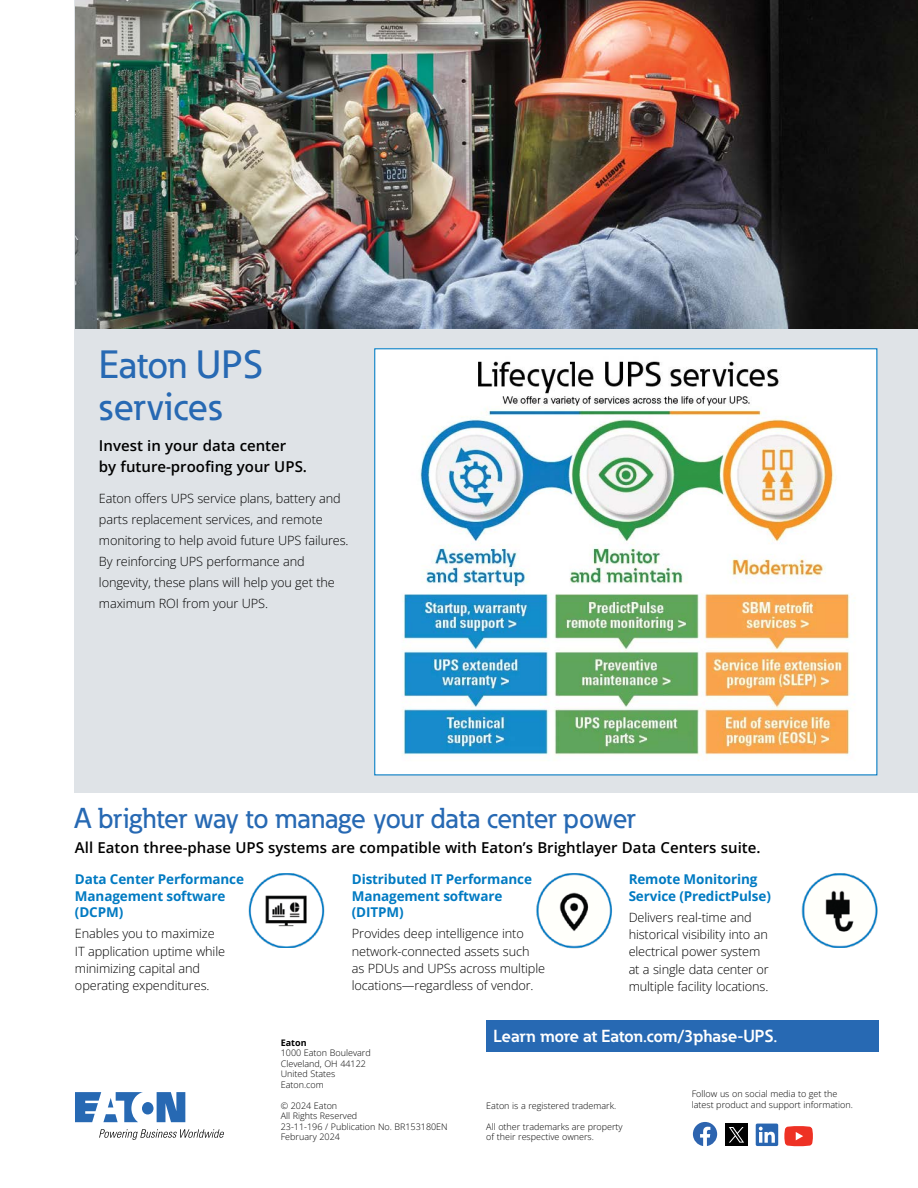
<style>
.page{position:relative;width:918px;height:1188px;background:#fff}
.page>*{position:absolute;margin:0;border:0;box-sizing:border-box;transform-origin:0 0}
.t1{font:500 39px/42px "Eaton";color:#2769b3}
.t2{font:500 28.5px "Eaton";color:#2769b3}
.t3{font:700 17.25px "Eaton";color:#fff}
._02_Body__8_5_pt{font:600 15px/21px "Open Sans";color:#000}
._02_Body_Head__8_5_pt____ADJ_Color{font:700 13.5px/16.5px "Open Sans";letter-spacing:-.01em;color:#007ac2}
._02_Body__8_5_pt-2{font:300 12.75px/17.2px "Open Sans";letter-spacing:-.01em;color:#000}
._09_Backpage_Body{font:300 9px/10.5px "Open Sans";color:#000}
._09_Social_Media_Text{font:300 9px/10.5px "Open Sans";color:#000}
._09_Backpage_Body-2{font:700 9px "Open Sans";color:#000}
</style>
<div class="page">
<div style="left:75px;top:0;width:843px;height:793px;background:#dfe3e7"></div>
<div style="left:486px;top:1021px;width:393px;height:31px;background:#2769b3"></div>
<div style="left:756px;top:1124px;width:22px;height:22px;background:#2a66b1;border-radius:2px"></div>
<svg style="left:759px;top:1127px;width:16px;height:16px"></svg>
<svg style="left:784px;top:1126px;width:29px;height:20px"></svg>
<svg style="left:693px;top:1122px;width:24px;height:24px"></svg>
<svg style="left:75px;top:1092px;width:110px;height:30px"></svg>
<svg style="left:99px;top:1129px;width:125px;height:11px"></svg>
<div style="left:725px;top:1124px;width:23px;height:22px;background:#000"></div>
<svg style="left:729px;top:1127px;width:15px;height:16px"></svg>
<img style="left:76px;top:0;width:842px;height:328px">
<img style="left:248px;top:873px;width:77px;height:75px">
<img style="left:536px;top:873px;width:76px;height:75px">
<img style="left:801px;top:873px;width:76px;height:75px">
<img style="left:376px;top:350px;width:499px;height:423px">
<p class="t1" style="left:99px;top:343px;width:165px">Eaton UPS services</p>
<p class="_02_Body__8_5_pt" style="left:99px;top:435px;width:210px">Invest in your data center by future-proofing your UPS.</p>
<p class="_02_Body__8_5_pt-2" style="left:99px;top:488px;width:251px;line-height:21px">Eaton offers UPS service plans, battery and parts replacement services, and remote monitoring to help avoid future UPS failures.<br>By reinforcing UPS performance and longevity, these plans will help you get the maximum ROI from your UPS.</p>
<p class="t2" style="left:75px;top:801px;width:562px">A brighter way to manage your data center power</p>
<p class="_02_Body__8_5_pt" style="left:75px;top:837px;width:687px">All Eaton three-phase UPS systems are compatible with Eaton’s Brightlayer Data Centers suite.</p>
<p class="_02_Body_Head__8_5_pt____ADJ_Color" style="left:75px;top:871px;width:171px">Data Center Performance<br>Management software (DCPM)</p>
<p class="_02_Body__8_5_pt-2" style="left:75px;top:925px;width:152px">Enables you to maximize<br>IT application uptime while minimizing capital and operating expenditures.</p>
<p class="_02_Body_Head__8_5_pt____ADJ_Color" style="left:352px;top:871px;width:182px">Distributed IT Performance<br>Management software (DITPM)</p>
<p class="_02_Body__8_5_pt-2" style="left:352px;top:925px;width:195px">Provides deep intelligence into network-connected assets such as PDUs and UPSs across multiple locations—regardless of vendor.</p>
<p class="_02_Body_Head__8_5_pt____ADJ_Color" style="left:629px;top:871px;width:144px">Remote Monitoring<br>Service (PredictPulse)</p>
<p class="_02_Body__8_5_pt-2" style="left:629px;top:908px;width:142px">Delivers real-time and historical visibility into an electrical power system at a single data center or multiple facility locations.</p>
<p class="_09_Backpage_Body-2" style="left:281px;top:1036px;width:27px">Eaton</p>
<p class="_09_Backpage_Body" style="left:281px;top:1047px;width:91px">1000 Eaton Boulevard</p>
<p class="_09_Backpage_Body" style="left:281px;top:1058px;width:87px">Cleveland, OH 44122</p>
<p class="_09_Backpage_Body" style="left:281px;top:1068px;width:56px">United States</p>
<p class="_09_Backpage_Body" style="left:281px;top:1079px;width:44px">Eaton.com</p>
<p class="_09_Backpage_Body" style="left:281px;top:1100px;width:58px">© 2024 Eaton</p>
<p class="_09_Backpage_Body" style="left:281px;top:1110px;width:78px">All Rights Reserved</p>
<p class="_09_Backpage_Body" style="left:281px;top:1121px;width:168px">23-11-196 / Publication No. BR153180EN</p>
<p class="_09_Backpage_Body" style="left:281px;top:1131px;width:61px">February 2024</p>
<p class="t3" style="left:493px;top:1025px;width:285px">Learn more at Eaton.com/3phase-UPS.</p>
<p class="_09_Backpage_Body" style="left:486px;top:1100px;width:132px">Eaton is a registered trademark.</p>
<p class="_09_Backpage_Body" style="left:486px;top:1121px;width:138px">All other trademarks are property of their respective owners.</p>
<p class="_09_Social_Media_Text" style="left:692px;top:1088px;width:163px">Follow us on social media to get the latest product and support information.</p>
</div>
